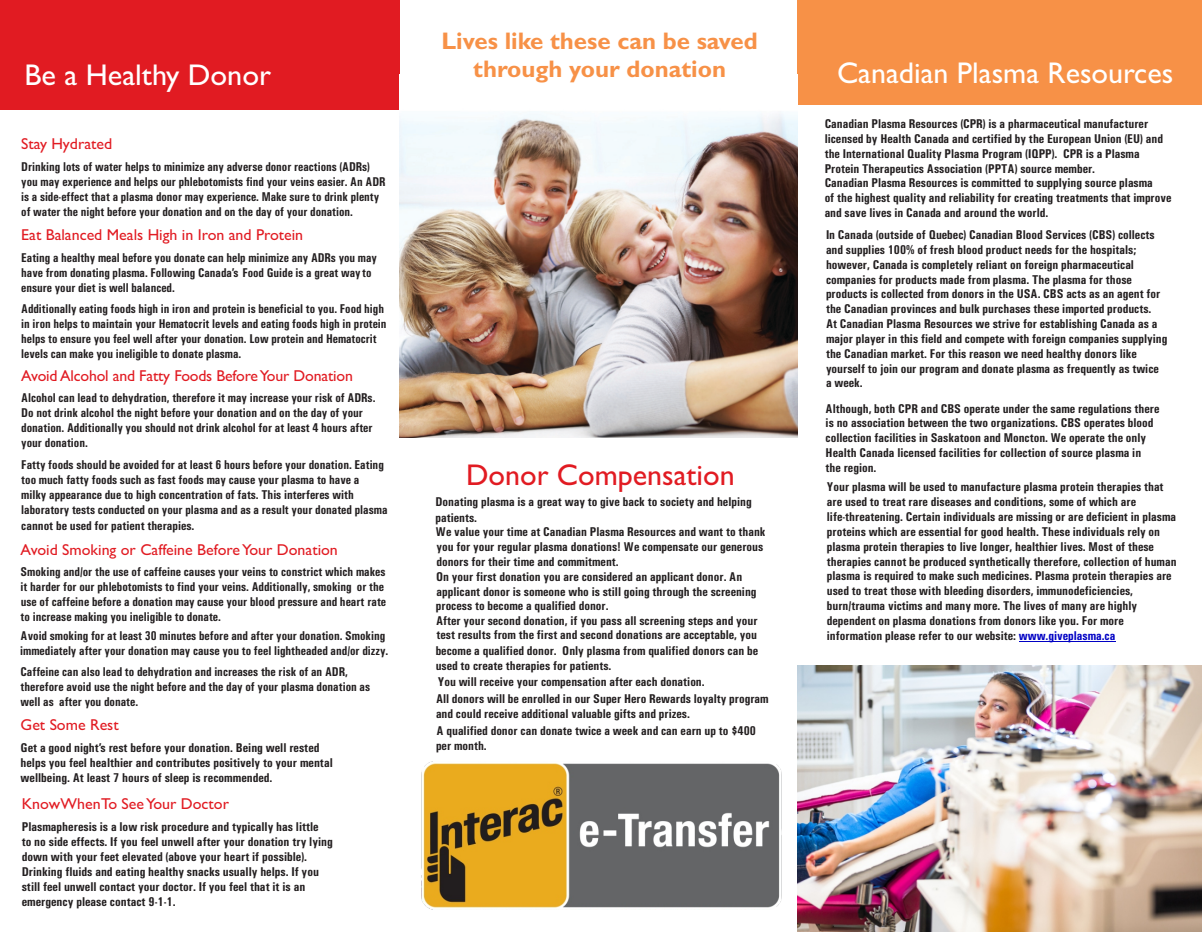
<style>
.page{position:relative;width:1202px;height:932px;background:#fff}
.page>*{position:absolute;margin:0;border:0;box-sizing:border-box;transform-origin:0 0}
.t1{font:30px "Gill Sans";color:#fff}
.t2{font:30px "Gill Sans";color:#e11b22}
.t3{font:700 24px/27.9px "Gill Sans";color:#f79147;text-align:center}
.t4{font:15.75px "Gill Sans";color:#e11b22}
.t5{font:700 12.75px/14.9px "Univers Condensed";color:#231f20}
.t6{font:700 12.75px/15px "Univers Condensed";color:#231f20;scale:.96 1}
.s1{color:#0000c4}
</style>
<div class="page">
<div style="left:0;top:0;width:399px;height:110px;background:#e11b22"></div>
<div style="left:798px;top:0;width:404px;height:104px;background:#f79147"></div>
<img style="left:798px;top:665px;width:404px;height:267px">
<hr style="left:1018px;top:641px;width:97px;height:1px;background:#0000c4">
<img style="left:399px;top:114px;width:399px;height:324px">
<img style="left:421px;top:761px;width:361px;height:149px">
<h2 class="t3" style="left:441px;top:29px;width:318px">Lives like these can be saved through your donation</h2>
<h1 class="t1" style="left:24px;top:64px;width:248px">Be a Healthy Donor</h1>
<h1 class="t1" style="left:837px;top:62px;width:338px">Canadian Plasma Resources</h1>
<p class="t4" style="left:21px;top:138px;width:92px">Stay Hydrated</p>
<p class="t5" style="left:21px;top:160px;width:366px">Drinking lots of water helps to minimize any adverse donor reactions (ADRs) you may experience and helps our phlebotomists find your veins easier. An ADR is a side-effect that a plasma donor may experience. Make sure to drink plenty of water the night before your donation and on the day of your donation.</p>
<p class="t4" style="left:21px;top:229px;width:283px">Eat Balanced Meals High in Iron and Protein</p>
<p class="t6" style="left:21px;top:251px;width:372px">Eating a healthy meal before you donate can help minimize any ADRs you may have from donating plasma. Following Canada’s Food Guide is a great way to ensure your diet is well balanced.</p>
<p class="t6" style="left:21px;top:303px;width:382px">Additionally eating foods high in iron and protein is beneficial to you. Food high in iron helps to maintain your Hematocrit levels and eating foods high in protein helps to ensure you feel well after your donation. Low protein and Hematocrit levels can make you ineligible to donate plasma.</p>
<p class="t4" style="left:21px;top:370px;width:333px">Avoid Alcohol and Fatty Foods Before Your Donation</p>
<p class="t5" style="left:21px;top:392px;width:356px">Alcohol can lead to dehydration, therefore it may increase your risk of ADRs.<br>Do not drink alcohol the night before your donation and on the day of your donation. Additionally you should not drink alcohol for at least 4 hours after your donation.</p>
<p class="t5" style="left:21px;top:458px;width:368px;line-height:15.3px">Fatty foods should be avoided for at least 6 hours before your donation. Eating too much fatty foods such as fast foods may cause your plasma to have a milky appearance due to high concentration of fats. This interferes with laboratory tests conducted on your plasma and as a result your donated plasma cannot be used for patient therapies.</p>
<p class="t4" style="left:21px;top:543px;width:319px">Avoid Smoking or Caffeine Before Your Donation</p>
<p class="t5" style="left:21px;top:565px;width:367px">Smoking and/or the use of caffeine causes your veins to constrict which makes it harder for our phlebotomists to find your veins. Additionally, smoking or the use of caffeine before a donation may cause your blood pressure and heart rate to increase making you ineligible to donate.</p>
<p class="t5" style="left:20px;top:629px;width:369px">Avoid smoking for at least 30 minutes before and after your donation. Smoking immediately after your donation may cause you to feel lightheaded and/or dizzy.</p>
<p class="t5" style="left:21px;top:665px;width:351px">Caffeine can also lead to dehydration and increases the risk of an ADR, therefore avoid use the night before and the day of your plasma donation as well as after you donate.</p>
<p class="t4" style="left:21px;top:719px;width:100px">Get Some Rest</p>
<p class="t5" style="left:21px;top:740px;width:314px">Get a good night’s rest before your donation. Being well rested helps you feel healthier and contributes positively to your mental wellbeing. At least 7 hours of sleep is recommended.</p>
<p class="t4" style="left:22px;top:798px;width:209px">Know When To See Your Doctor</p>
<p class="t5" style="left:22px;top:820px;width:312px">Plasmapheresis is a low risk procedure and typically has little<br>to no side effects. If you feel unwell after your donation try lying down with your feet elevated (above your heart if possible).<br>Drinking fluids and eating healthy snacks usually helps. If you still feel unwell contact your doctor. If you feel that it is an emergency please contact 9-1-1.</p>
<h1 class="t2" style="left:466px;top:464px;width:270px">Donor Compensation</h1>
<p class="t5" style="left:435px;top:495px;width:318px;line-height:15.5px">Donating plasma is a great way to give back to society and helping patients.</p>
<p class="t5" style="left:436px;top:525px;width:331px">We value your time at Canadian Plasma Resources and want to thank you for your regular plasma donations! We compensate our generous donors for their time and commitment.<br>On your first donation you are considered an applicant donor. An applicant donor is someone who is still going through the screening process to become a qualified donor.<br>After your second donation, if you pass all screening steps and your test results from the first and second donations are acceptable, you become a qualified donor. Only plasma from qualified donors can be used to create therapies for patients.<br>You will receive your compensation after each donation.</p>
<p class="t5" style="left:436px;top:723px;width:321px;line-height:15.5px">A qualified donor can donate twice a week and can earn up to $400 per month.</p>
<p class="t5" style="left:436px;top:691px;width:334px;line-height:15.5px">All donors will be enrolled in our Super Hero Rewards loyalty program and could receive additional valuable gifts and prizes.</p>
<p class="t5" style="left:824px;top:117px;width:348px">Canadian Plasma Resources (CPR) is a pharmaceutical manufacturer licensed by Health Canada and certified by the European Union (EU) and the International Quality Plasma Program (IQPP). CPR is a Plasma Protein Therapeutics Association (PPTA) source member.<br>Canadian Plasma Resources is committed to supplying source plasma<br>of the highest quality and reliability for creating treatments that improve and save lives in Canada and around the world.</p>
<p class="t5" style="left:826px;top:228px;width:343px">In Canada (outside of Quebec) Canadian Blood Services (CBS) collects and supplies 100% of fresh blood product needs for the hospitals; however, Canada is completely reliant on foreign pharmaceutical companies for products made from plasma. The plasma for those products is collected from donors in the USA. CBS acts as an agent for the Canadian provinces and bulk purchases these imported products.<br>At Canadian Plasma Resources we strive for establishing Canada as a major player in this field and compete with foreign companies supplying the Canadian market. For this reason we need healthy donors like yourself to join our program and donate plasma as frequently as twice a week.</p>
<p class="t5" style="left:825px;top:402px;width:335px">Although, both CPR and CBS operate under the same regulations there is no association between the two organizations. CBS operates blood collection facilities in Saskatoon and Moncton. We operate the only Health Canada licensed facilities for collection of source plasma in the region.</p>
<p class="t5" style="left:827px;top:480px;width:351px">Your plasma will be used to manufacture plasma protein therapies that are used to treat rare diseases and conditions, some of which are life-threatening. Certain individuals are missing or are deficient in plasma proteins which are essential for good health. These individuals rely on plasma protein therapies to live longer, healthier lives. Most of these therapies cannot be produced synthetically therefore, collection of human plasma is required to make such medicines. Plasma protein therapies are used to treat those with bleeding disorders, immunodeficiencies, burn/trauma victims and many more. The lives of many are highly dependent on plasma donations from donors like you. For more information please refer to our website: <span class="s1">www.giveplasma.ca</span></p>
</div>
